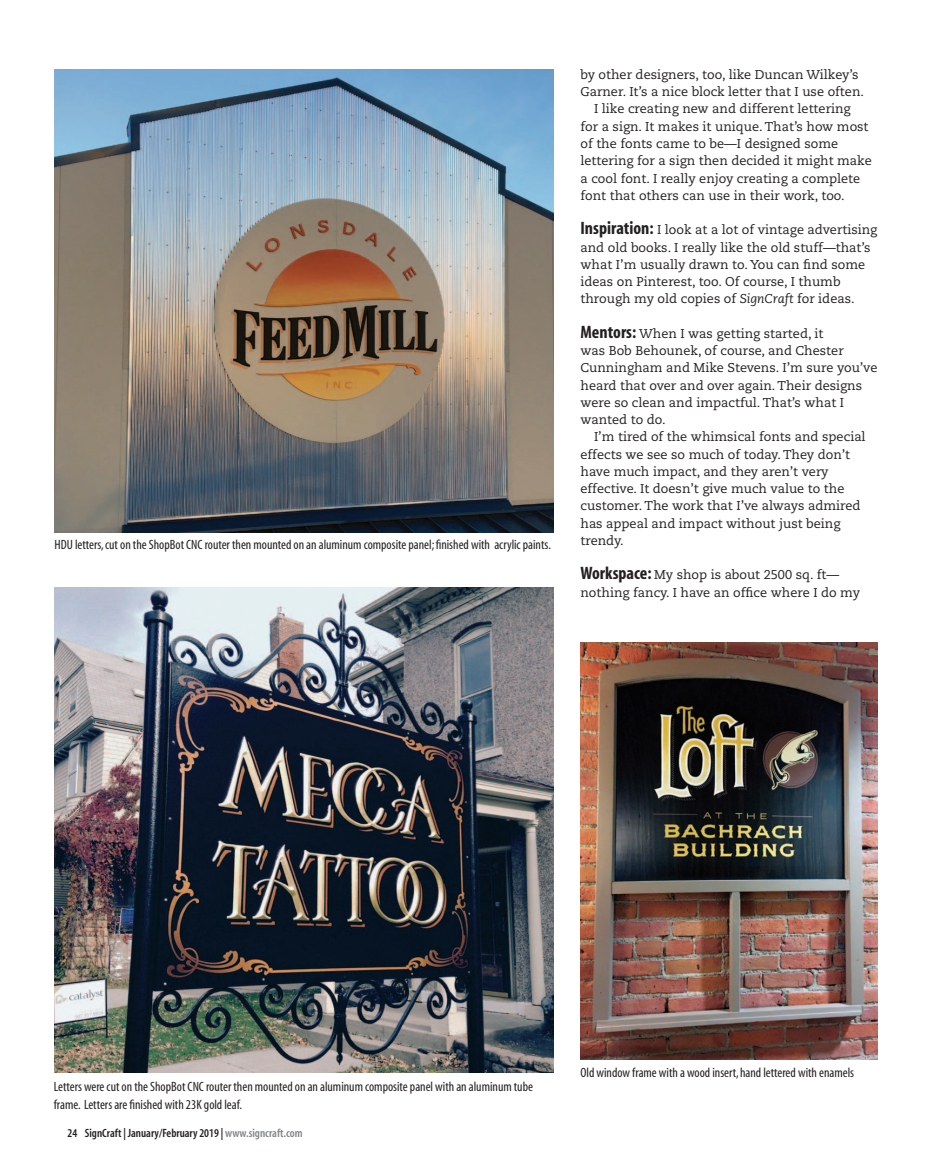
<style>
.page{position:relative;width:945px;height:1175px;background:#fff}
.page>*{position:absolute;margin:0;border:0;box-sizing:border-box;transform-origin:0 0}
.t1{font:condensed 13.5px/18px "Myriad";color:#231f20}
.t2{font:12.75px/17.2px "Caecilia";color:#231f20}
.t3{font:600 condensed 12px "Myriad";color:#231f20}
.s1{font-family:"Myriad";font-weight:700;font-stretch:condensed;font-size:18px}
.s2{font-style:italic}
.s3{color:#808285}
</style>
<div class="page">
<img style="left:54px;top:70px;width:500px;height:462px">
<img style="left:54px;top:587px;width:499px;height:485px">
<img style="left:580px;top:642px;width:298px;height:417px">
<p class="t1" style="left:55px;top:536px;width:498px">HDU letters, cut on the ShopBot CNC router then mounted on an aluminum composite panel; finished with acrylic paints.</p>
<p class="t2" style="left:580px;top:66px;width:279px">by other designers, too, like Duncan Wilkey’s</p>
<p class="t2" style="left:580px;top:83px;width:285px">Garner. It’s a nice block letter that I use often.</p>
<p class="t2" style="left:594px;top:101px;width:258px">I like creating new and different lettering</p>
<p class="t2" style="left:580px;top:118px;width:290px">for a sign. It makes it unique. That’s how most</p>
<p class="t2" style="left:580px;top:135px;width:259px">of the fonts came to be—I designed some</p>
<p class="t2" style="left:580px;top:152px;width:293px">lettering for a sign then decided it might make</p>
<p class="t2" style="left:580px;top:170px;width:281px">a cool font. I really enjoy creating a complete</p>
<p class="t2" style="left:580px;top:187px;width:266px">font that others can use in their work, too.</p>
<p class="t2" style="left:580px;top:221px;width:298px"><span class="s1">Inspiration:</span> I look at a lot of vintage advertising and old books. I really like the old stuff—that’s what I’m usually drawn to. You can find some ideas on Pinterest, too. Of course, I thumb through my old copies of <span class="s2">SignCraft</span> for ideas.</p>
<p class="t2" style="left:580px;top:325px;width:299px"><span class="s1">Mentors:</span> When I was getting started, it<br>was Bob Behounek, of course, and Chester Cunningham and Mike Stevens. I’m sure you’ve heard that over and over again. Their designs were so clean and impactful. That’s what I wanted to do.</p>
<p class="t2" style="left:580px;top:428px;width:287px;text-indent:14px">I’m tired of the whimsical fonts and special effects we see so much of today. They don’t have much impact, and they aren’t very effective. It doesn’t give much value to the customer. The work that I’ve always admired has appeal and impact without just being trendy.</p>
<p class="t2" style="left:580px;top:566px;width:281px"><span class="s1">Workspace:</span> My shop is about 2500 sq. ft— nothing fancy. I have an office where I do my</p>
<p class="t1" style="left:54px;top:1078px;width:481px">Letters were cut on the ShopBot CNC router then mounted on an aluminum composite panel with an aluminum tube frame. Letters are finished with 23K gold leaf.</p>
<p class="t3" style="left:68px;top:1127px;width:237px">24 SignCraft | January/February 2019 | <span class="s3">www.signcraft.com</span></p>
<p class="t1" style="left:580px;top:1064px;width:275px">Old window frame with a wood insert, hand lettered with enamels</p>
</div>
